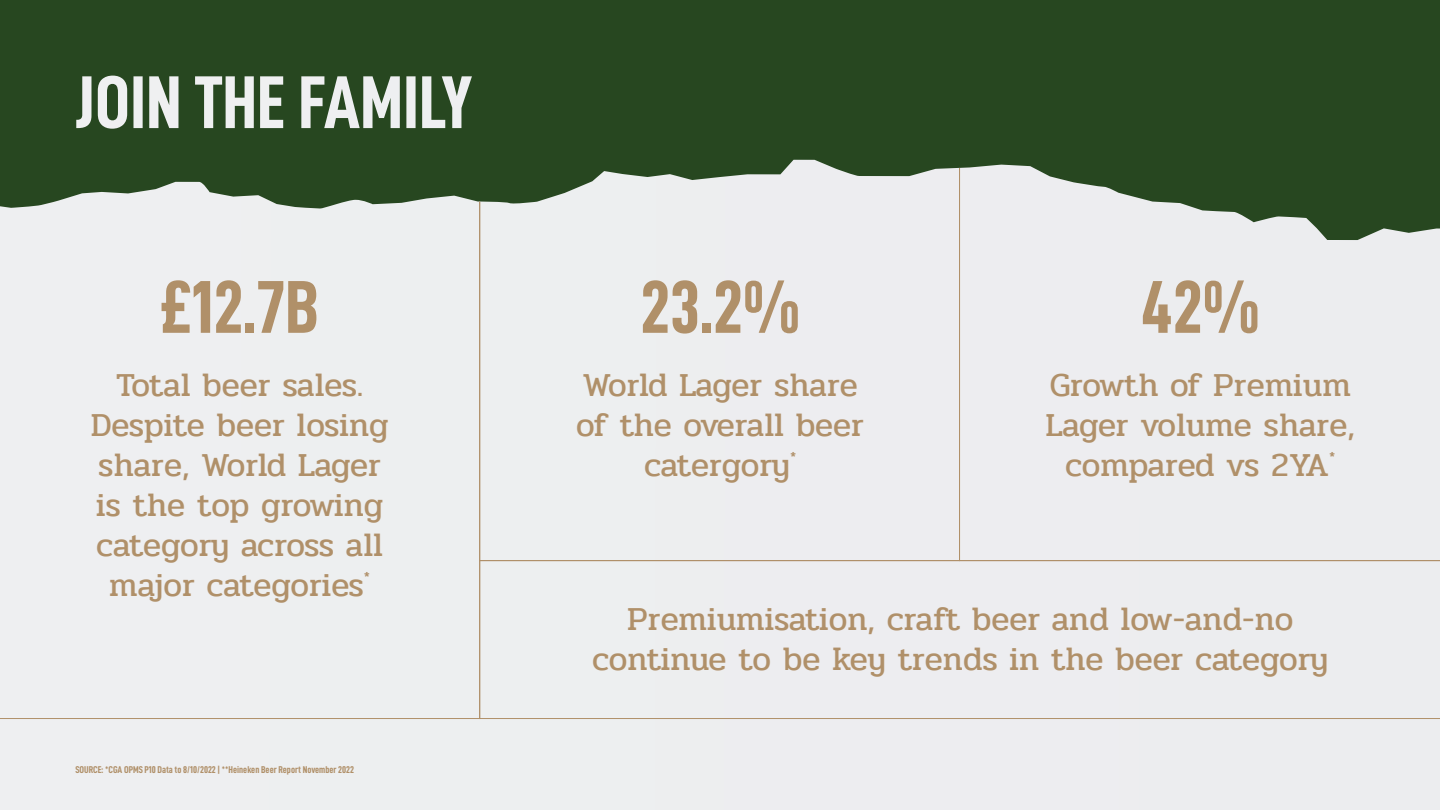
<style>
.page{position:relative;width:1440px;height:810px;background:#274720}
.page>*{position:absolute;margin:0;border:0;box-sizing:border-box;transform-origin:0 0}
.t1{font:75px "D DIN Condensed Bold";color:#b09069}
.t2{font:75px "D DIN Condensed Bold";color:#fff}
.t3{font:33.3px/40px "Pridi";color:#b09069;text-align:center}
.t4{font:15px "Pridi";color:#b09069}
.t5{font:9.9px "D DIN Condensed Bold";color:#b09069}
</style>
<div class="page">
<div style="left:0;top:160px;width:1440px;height:650px;background:#ededf0"></div>
<div style="left:481px;top:167px;width:478px;height:393px;background:#ededf0"></div>
<svg style="left:959px;top:160px;width:481px;height:400px"></svg>
<svg style="left:0;top:160px;width:481px;height:559px"></svg>
<div style="left:479px;top:560px;width:961px;height:159px;background:#ededf0"></div>
<p class="t2" style="left:75px;top:61px;width:399px">JOIN THE FAMILY</p>
<p class="t1" style="left:160px;top:266px;width:161px">£12.7B</p>
<p class="t1" style="left:640px;top:266px;width:161px">23.2%</p>
<p class="t1" style="left:1141px;top:266px;width:120px">42%</p>
<p class="t3" style="left:91px;top:365px;width:300px">Total beer sales.<br>Despite beer losing share, World Lager is the top growing category across all major categories</p>
<p class="t4" style="left:364px;top:567px;width:8px">*</p>
<p class="t5" style="left:75px;top:764px;width:280px">SOURCE: *CGA OPMS P10 Data to 8/10/2022 | **Heineken Beer Report November 2022</p>
<p class="t3" style="left:576px;top:365px;width:289px">World Lager share of the overall beer catergory</p>
<p class="t4" style="left:790px;top:447px;width:8px">*</p>
<p class="t3" style="left:1046px;top:365px;width:311px">Growth of Premium<br>Lager volume share, compared vs 2YA</p>
<p class="t4" style="left:1329px;top:447px;width:8px">*</p>
<p class="t3" style="left:592px;top:600px;width:738px">Premiumisation, craft beer and low-and-no continue to be key trends in the beer category</p>
</div>
